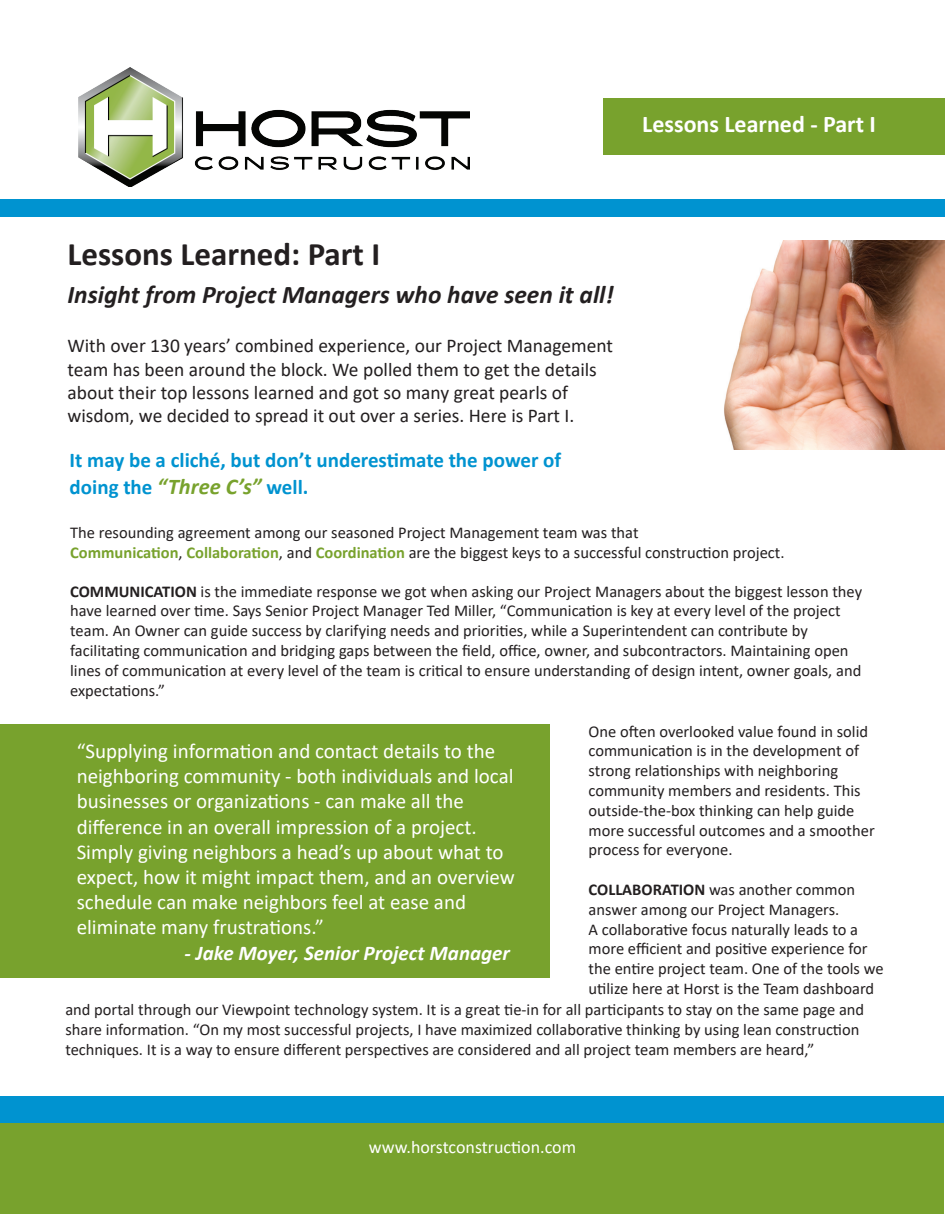
<style>
.page{position:relative;width:945px;height:1215px;background:#fff}
.page>*{position:absolute;margin:0;border:0;box-sizing:border-box;transform-origin:0 0}
.t1{font:700 33px "Calibri";color:#231f20}
.t2{font:italic 700 25.5px "Calibri";color:#231f20}
.t3{font:700 24px "Calibri";color:#fff}
.t4{font:21px/25.2px "Calibri";color:#fff}
.t5{font:700 21px/27px "Calibri";color:#0093d0}
.t6{font:italic 700 21px "Calibri";color:#fff}
.t7{font:19.5px/23.4px "Calibri";color:#231f20}
.t8{font:18px "Calibri";color:#fff}
.t9{font:16.5px/19.8px "Calibri";color:#231f20}
.s1{font-style:italic;font-size:22.5px;color:#78a22d}
.s2{font-weight:700;color:#78a22d}
.s3{font-weight:700}
</style>
<div class="page">
<div style="left:603px;top:98px;width:342px;height:57px;background:#78a22d"></div>
<img style="left:78px;top:68px;width:392px;height:118px">
<div style="left:1px;top:1117px;width:943px;height:97px;background:#78a22d"></div>
<div style="left:1px;top:1097px;width:943px;height:26px;background:#0093d0"></div>
<div style="left:0;top:199px;width:945px;height:18px;background:#0093d0"></div>
<div style="left:0;top:724px;width:550px;height:254px;background:#78a22d"></div>
<img style="left:724px;top:241px;width:221px;height:208px">
<h3 class="t3" style="left:642px;top:107px;width:235px">Lessons Learned - Part I</h3>
<h1 class="t1" style="left:68px;top:231px;width:314px">Lessons Learned: Part I</h1>
<h2 class="t2" style="left:68px;top:276px;width:548px">Insight from Project Managers who have seen it all!</h2>
<p class="t7" style="left:68px;top:333px;width:547px">With over 130 years’ combined experience, our Project Management team has been around the block. We polled them to get the details about their top lessons learned and got so many great pearls of wisdom, we decided to spread it out over a series. Here is Part I.</p>
<p class="t5" style="left:70px;top:446px;width:493px">It may be a cliché, but don’t underestimate the power of doing the <span class="s1">“Three C’s”</span> well.</p>
<p class="t9" style="left:70px;top:522px;width:716px">The resounding agreement among our seasoned Project Management team was that<br><span class="s2">Communication</span>, <span class="s2">Collaboration</span>, and <span class="s2">Coordination</span> are the biggest keys to a successful construction project.</p>
<p class="t9" style="left:70px;top:581px;width:793px"><span class="s3">COMMUNICATION</span> is the immediate response we got when asking our Project Managers about the biggest lesson they have learned over time. Says Senior Project Manager Ted Miller, “Communication is key at every level of the project team. An Owner can guide success by clarifying needs and priorities, while a Superintendent can contribute by facilitating communication and bridging gaps between the field, office, owner, and subcontractors. Maintaining open lines of communication at every level of the team is critical to ensure understanding of design intent, owner goals, and expectations.”</p>
<p class="t9" style="left:589px;top:721px;width:288px">One often overlooked value found in solid communication is in the development of strong relationships with neighboring community members and residents. This outside-the-box thinking can help guide more successful outcomes and a smoother process for everyone.</p>
<p class="t9" style="left:589px;top:879px;width:268px"><span class="s3">COLLABORATION</span> was another common</p>
<p class="t9" style="left:589px;top:899px;width:252px">answer among our Project Managers.</p>
<p class="t9" style="left:589px;top:919px;width:271px">A collaborative focus naturally leads to a</p>
<p class="t9" style="left:589px;top:939px;width:280px">more efficient and positive experience for</p>
<p class="t9" style="left:589px;top:958px;width:297px">the entire project team. One of the tools we</p>
<p class="t9" style="left:589px;top:978px;width:287px">utilize here at Horst is the Team dashboard</p>
<p class="t9" style="left:65px;top:999px;width:800px">and portal through our Viewpoint technology system. It is a great tie-in for all participants to stay on the same page and</p>
<p class="t9" style="left:65px;top:1019px;width:796px">share information. “On my most successful projects, I have maximized collaborative thinking by using lean construction</p>
<p class="t9" style="left:65px;top:1039px;width:751px">techniques. It is a way to ensure different perspectives are considered and all project team members are heard,”</p>
<p class="t4" style="left:77px;top:738px;width:440px">“Supplying information and contact details to the neighboring community - both individuals and local businesses or organizations - can make all the difference in an overall impression of a project.<br>Simply giving neighbors a head’s up about what to expect, how it might impact them, and an overview schedule can make neighbors feel at ease and eliminate many frustrations.”</p>
<p class="t6" style="left:185px;top:938px;width:327px">- Jake Moyer, Senior Project Manager</p>
<p class="t8" style="left:369px;top:1134px;width:209px">www.horstconstruction.com</p>
</div>
